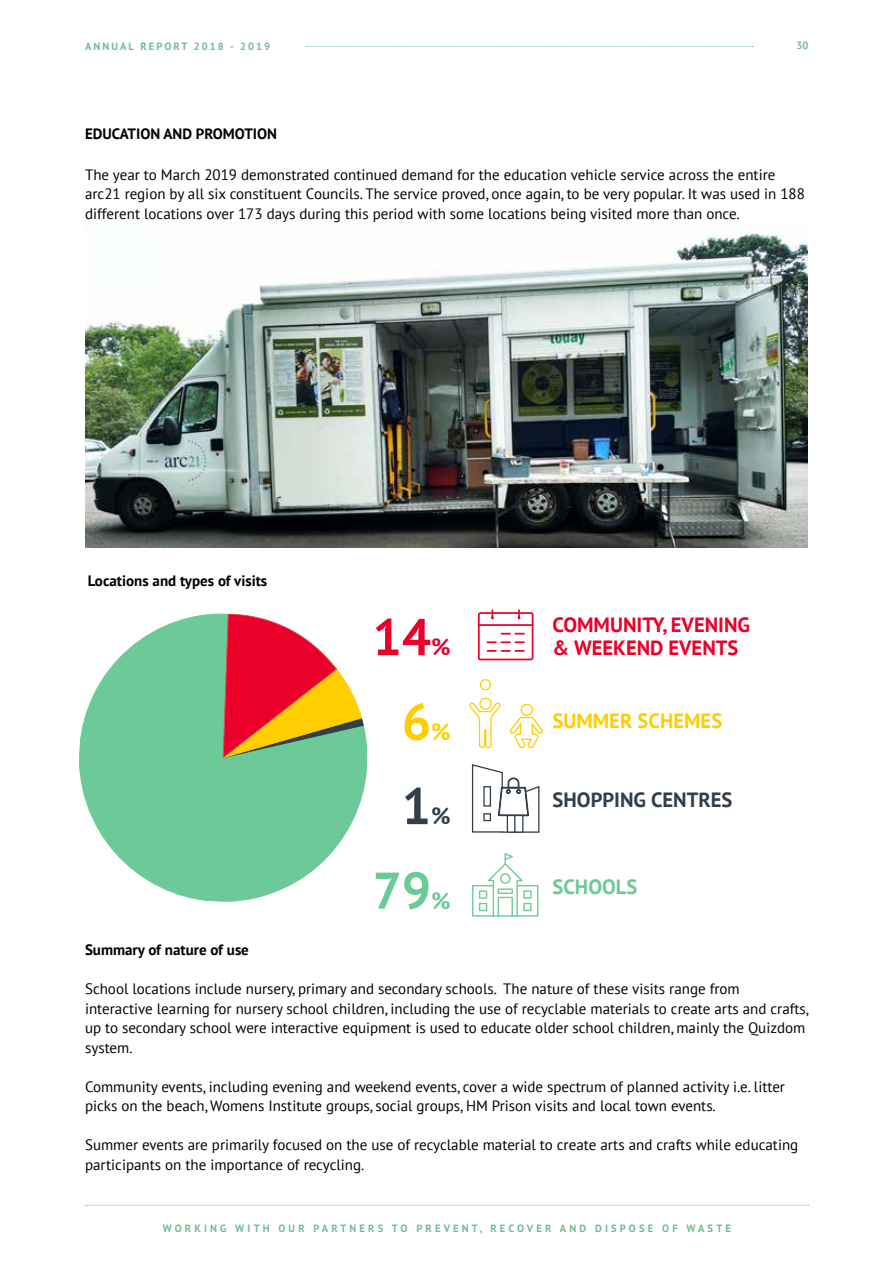
<style>
.page{position:relative;width:893px;height:1263px;background:#fff}
.page>*{position:absolute;margin:0;border:0;box-sizing:border-box;transform-origin:0 0}
.t1{font:700 51.45px "PT Sans";color:#6cca98}
.t2{font:700 51.45px "PT Sans";color:#ea0029}
.t3{font:700 51.45px "PT Sans";color:#ffcd00}
.t4{font:700 51.45px "PT Sans";color:#323e48}
.t5{font:700 23.1px "PT Sans";color:#6cca98}
.t6{font:700 23.1px "PT Sans";color:#ea0029}
.t7{font:700 23.1px "PT Sans";color:#ffcd00}
.t8{font:700 23.1px "PT Sans";color:#323e48}
.t9{font:700 20.55px/23.1px "PT Sans";color:#ea0029}
.t10{font:700 20.55px "PT Sans";color:#323e48}
.t11{font:700 20.55px "PT Sans";color:#ffcd00}
.t12{font:700 20.55px "PT Sans";color:#6cca98}
.t13{font:15px/19.5px "PT Sans";color:#000}
.t14{font:700 15px "PT Sans";color:#000}
.t15{font:700 10.5px "PT Sans";letter-spacing:.3em;color:#70bc93}
.t16{font:700 10.5px "PT Sans";letter-spacing:.2em;color:#70bc93}
</style>
<div class="page">
<svg style="left:307px;top:46px;width:446px;height:1px"></svg>
<svg style="left:85px;top:1205px;width:723px;height:1px"></svg>
<svg style="left:79px;top:613px;width:289px;height:289px"></svg>
<svg style="left:223px;top:613px;width:141px;height:145px"></svg>
<svg style="left:478px;top:609px;width:55px;height:51px"></svg>
<svg style="left:472px;top:853px;width:66px;height:64px"></svg>
<svg style="left:471px;top:764px;width:69px;height:69px"></svg>
<svg style="left:469px;top:679px;width:74px;height:70px"></svg>
<img style="left:86px;top:231px;width:722px;height:316px">
<p class="t16" style="left:85px;top:40px;width:187px">ANNUAL REPORT 2018 - 2019</p>
<p class="t15" style="left:796px;top:38px;width:13px">30</p>
<p class="t14" style="left:85px;top:124px;width:194px">EDUCATION AND PROMOTION</p>
<p class="t13" style="left:85px;top:164px;width:721px">The year to March 2019 demonstrated continued demand for the education vehicle service across the entire arc21 region by all six constituent Councils. The service proved, once again, to be very popular. It was used in 188 different locations over 173 days during this period with some locations being visited more than once.</p>
<p class="t14" style="left:88px;top:571px;width:181px">Locations and types of visits</p>
<h1 class="t2" style="left:373px;top:603px;width:60px">14</h1>
<h2 class="t6" style="left:431px;top:632px;width:21px">%</h2>
<h1 class="t3" style="left:402px;top:687px;width:31px">6</h1>
<h2 class="t7" style="left:431px;top:716px;width:21px">%</h2>
<h1 class="t4" style="left:402px;top:772px;width:31px">1</h1>
<h2 class="t8" style="left:431px;top:801px;width:21px">%</h2>
<h1 class="t1" style="left:373px;top:856px;width:60px">79</h1>
<h2 class="t5" style="left:431px;top:885px;width:21px">%</h2>
<h3 class="t9" style="left:553px;top:613px;width:199px">COMMUNITY, EVENING &amp; WEEKEND EVENTS</h3>
<h3 class="t11" style="left:553px;top:707px;width:171px">SUMMER SCHEMES</h3>
<h3 class="t10" style="left:553px;top:786px;width:181px">SHOPPING CENTRES</h3>
<h3 class="t12" style="left:553px;top:873px;width:86px">SCHOOLS</h3>
<p class="t14" style="left:85px;top:940px;width:165px">Summary of nature of use</p>
<p class="t13" style="left:85px;top:979px;width:725px">School locations include nursery, primary and secondary schools. The nature of these visits range from interactive learning for nursery school children, including the use of recyclable materials to create arts and crafts, up to secondary school were interactive equipment is used to educate older school children, mainly the Quizdom system.</p>
<p class="t13" style="left:85px;top:1076px;width:701px">Community events, including evening and weekend events, cover a wide spectrum of planned activity i.e. litter picks on the beach, Womens Institute groups, social groups, HM Prison visits and local town events.</p>
<p class="t13" style="left:85px;top:1135px;width:715px">Summer events are primarily focused on the use of recyclable material to create arts and crafts while educating participants on the importance of recycling.</p>
<p class="t15" style="left:163px;top:1221px;width:570px">WORKING WITH OUR PARTNERS TO PREVENT, RECOVER AND DISPOSE OF WASTE</p>
</div>
